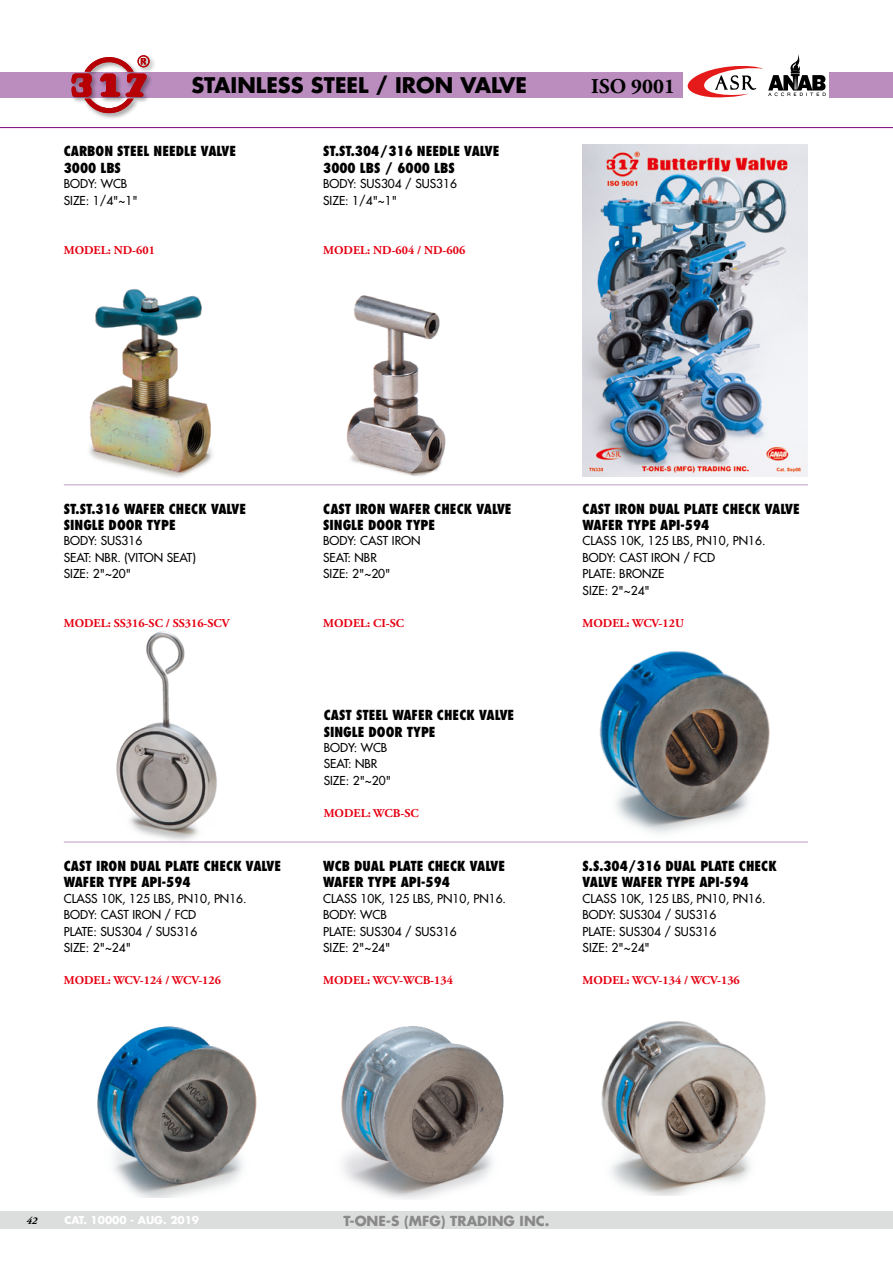
<style>
.page{position:relative;width:893px;height:1263px;background:#fff}
.page>*{position:absolute;margin:0;border:0;box-sizing:border-box;transform-origin:0 0}
.t1{font:700 21px "Futura";color:#000}
.t2{font:700 21px "Adobe Garamond Pro";color:#000}
.t3{font:800 condensed 13.5px/16.5px "Futura";color:#000}
.t4{font:700 13.5px "Futura";color:#898989}
.t5{font:12px/16.5px "Futura";color:#000}
.t6{font:700 12px "Adobe Garamond Pro";color:#e60012}
.t7{font:700 10.5px "Futura";color:#fff}
.t8{font:italic 700 10.5px "Adobe Garamond Pro";color:#000}
</style>
<div class="page">
<img style="left:63px;top:289px;width:190px;height:197px">
<img style="left:320px;top:295px;width:157px;height:191px">
<img style="left:116px;top:631px;width:101px;height:210px">
<img style="left:599px;top:651px;width:171px;height:183px">
<img style="left:97px;top:1026px;width:160px;height:171px">
<img style="left:341px;top:1026px;width:163px;height:173px">
<img style="left:601px;top:1021px;width:165px;height:174px">
<img style="left:583px;top:145px;width:225px;height:331px">
<div style="left:0;top:72px;width:893px;height:26px;background:#ba8dbe"></div>
<div style="left:0;top:1212px;width:893px;height:17px;background:#dcdddd"></div>
<hr style="left:0;top:127px;width:893px;height:1px;background:#7f1084">
<div style="left:683px;top:51px;width:85px;height:50px;background:#fff"></div>
<div style="left:765px;top:51px;width:64px;height:50px;background:#fff"></div>
<svg style="left:688px;top:55px;width:138px;height:42px"></svg>
<hr style="left:64px;top:484px;width:744px;height:1px;background:#d5bcda">
<hr style="left:64px;top:841px;width:744px;height:2px;background:#d5bcda">
<div style="left:70px;top:54px;width:87px;height:66px;background:#000;opacity:.35"></div>
<svg style="left:72px;top:55px;width:78px;height:58px"></svg>
<h1 class="t1" style="left:191px;top:71px;width:337px">STAINLESS STEEL / IRON VALVE</h1>
<p class="t3" style="left:64px;top:143px;width:174px">CARBON STEEL NEEDLE VALVE<br>3000 LBS</p>
<p class="t5" style="left:64px;top:175px;width:75px">BODY: WCB<br>SIZE: 1/4"~1"</p>
<p class="t6" style="left:64px;top:243px;width:93px">MODEL: ND-601</p>
<p class="t3" style="left:323px;top:143px;width:178px">ST.ST.304/316 NEEDLE VALVE<br>3000 LBS / 6000 LBS</p>
<p class="t5" style="left:323px;top:175px;width:135px">BODY: SUS304 / SUS316<br>SIZE: 1/4"~1"</p>
<p class="t6" style="left:323px;top:243px;width:144px">MODEL: ND-604 / ND-606</p>
<h1 class="t2" style="left:591px;top:75px;width:85px">ISO 9001</h1>
<p class="t3" style="left:64px;top:500px;width:184px">ST.ST.316 WAFER CHECK VALVE<br>SINGLE DOOR TYPE</p>
<p class="t5" style="left:64px;top:533px;width:134px">BODY: SUS316<br>SEAT: NBR. (VITON SEAT)<br>SIZE: 2"~20"</p>
<p class="t6" style="left:64px;top:616px;width:167px">MODEL: SS316-SC / SS316-SCV</p>
<p class="t3" style="left:64px;top:857px;width:219px">CAST IRON DUAL PLATE CHECK VALVE<br>WAFER TYPE API-594</p>
<p class="t5" style="left:64px;top:890px;width:184px">CLASS 10K, 125 LBS, PN10, PN16.<br>BODY: CAST IRON / FCD<br>PLATE: SUS304 / SUS316<br>SIZE: 2"~24"</p>
<p class="t6" style="left:64px;top:974px;width:159px">MODEL: WCV-124 / WCV-126</p>
<p class="t3" style="left:323px;top:500px;width:190px">CAST IRON WAFER CHECK VALVE<br>SINGLE DOOR TYPE</p>
<p class="t5" style="left:323px;top:533px;width:99px">BODY: CAST IRON<br>SEAT: NBR<br>SIZE: 2"~20"</p>
<p class="t6" style="left:323px;top:616px;width:82px">MODEL: CI-SC</p>
<p class="t3" style="left:324px;top:707px;width:192px">CAST STEEL WAFER CHECK VALVE<br>SINGLE DOOR TYPE</p>
<p class="t5" style="left:324px;top:739px;width:69px">BODY: WCB<br>SEAT: NBR<br>SIZE: 2"~20"</p>
<p class="t6" style="left:324px;top:806px;width:96px">MODEL: WCB-SC</p>
<p class="t3" style="left:323px;top:857px;width:183px">WCB DUAL PLATE CHECK VALVE<br>WAFER TYPE API-594</p>
<p class="t5" style="left:323px;top:890px;width:184px">CLASS 10K, 125 LBS, PN10, PN16.<br>BODY: WCB<br>PLATE: SUS304 / SUS316<br>SIZE: 2"~24"</p>
<p class="t6" style="left:323px;top:974px;width:131px">MODEL: WCV-WCB-134</p>
<p class="t3" style="left:583px;top:500px;width:219px">CAST IRON DUAL PLATE CHECK VALVE<br>WAFER TYPE API-594</p>
<p class="t5" style="left:583px;top:533px;width:184px">CLASS 10K, 125 LBS, PN10, PN16.<br>BODY: CAST IRON / FCD<br>PLATE: BRONZE<br>SIZE: 2"~24"</p>
<p class="t6" style="left:583px;top:616px;width:103px">MODEL: WCV-12U</p>
<p class="t3" style="left:583px;top:857px;width:196px">S.S.304/316 DUAL PLATE CHECK<br>VALVE WAFER TYPE API-594</p>
<p class="t5" style="left:583px;top:890px;width:184px">CLASS 10K, 125 LBS, PN10, PN16.<br>BODY: SUS304 / SUS316<br>PLATE: SUS304 / SUS316<br>SIZE: 2"~24"</p>
<p class="t6" style="left:583px;top:974px;width:159px">MODEL: WCV-134 / WCV-136</p>
<p class="t8" style="left:26px;top:1214px;width:12px">42</p>
<p class="t7" style="left:64px;top:1213px;width:136px">CAT. 10000 - AUG. 2019</p>
<p class="t4" style="left:344px;top:1212px;width:207px">T-ONE-S (MFG) TRADING INC.</p>
</div>
